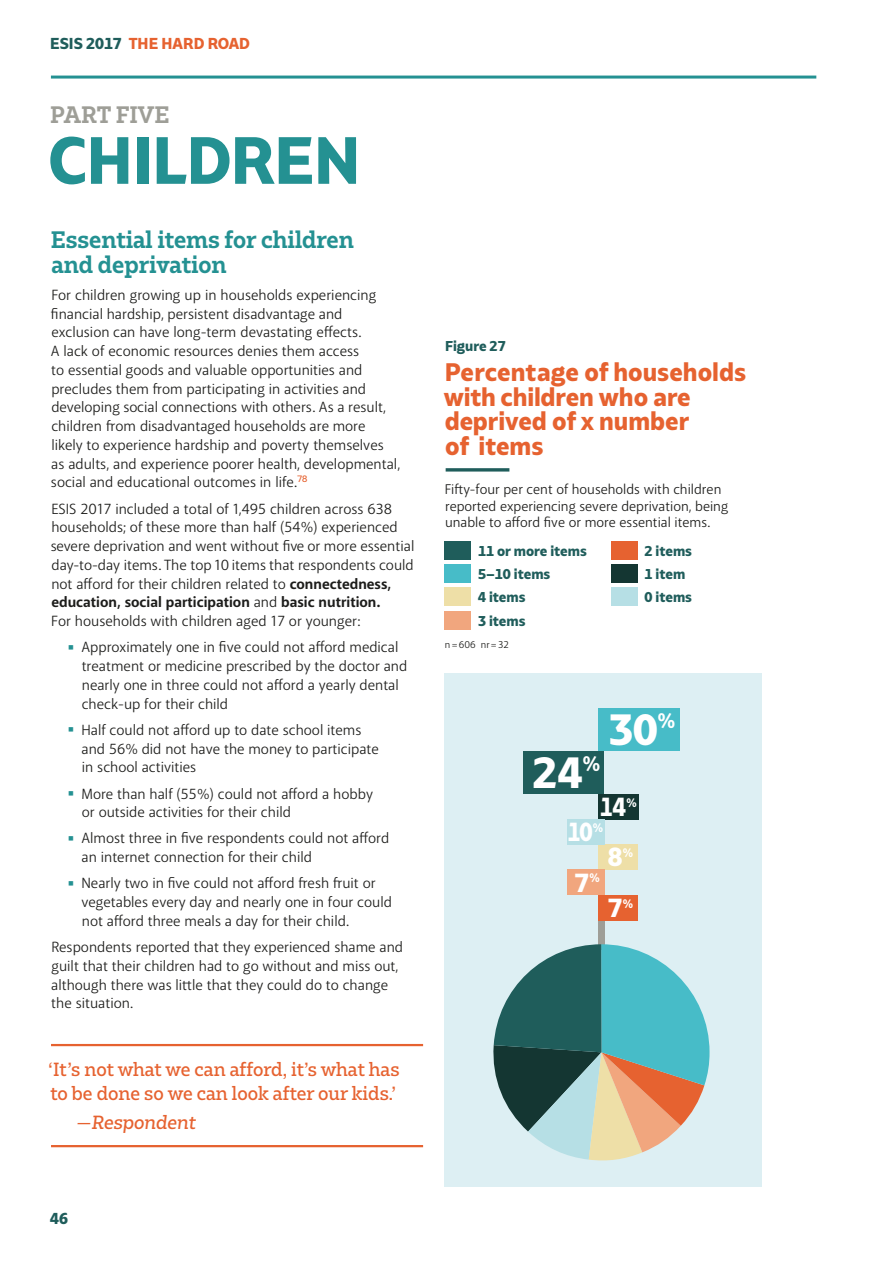
<style>
.page{position:relative;width:893px;height:1263px;background:#fff}
.page>*{position:absolute;margin:0;border:0;box-sizing:border-box;transform-origin:0 0}
.t1{font:800 63px "Bw Glenn Sans";letter-spacing:-.005em;color:#249192}
.t2{font:800 41.4px "Bw Glenn Sans";color:#fff}
.t3{font:800 24.75px/25.2px "Bw Glenn Sans";color:#fff;scale:.85 1}
.t4{font:800 24.75px/50.7px "Bw Glenn Sans";color:#fff}
.t5{font:800 24px/24.8px "Bw Glenn Sans";color:#e66230}
.t6{font:700 22.5px/24.8px "Bw Glenn Slab";color:#249192}
.t7{font:700 22.5px "Bw Glenn Slab";color:#9e9e97}
.t8{font:500 18px/24px "Bw Glenn Slab";color:#e66230}
.t9{font:italic 500 18px "Bw Glenn Slab";color:#e66230}
.t10{font:15px/18.8px "Others";color:#1d1d1b}
.t11{font:800 15px "Bw Glenn Sans";color:#e66230}
.t12{font:800 15px "Bw Glenn Sans";color:#1f5d5b}
.t13{font:14.25px/16.5px "Others";color:#1d1d1b}
.t14{font:800 13.5px "Bw Glenn Sans";color:#1f5d5b}
.t15{font:10.2px "Others";color:#1d1d1b}
.s1{color:#1f5d5b}
.s2{font-weight:700}
.s3{font-size:10.5px;color:#249192}
.s4{font-size:15.3px}
</style>
<div class="page">
<div style="left:444px;top:673px;width:317px;height:513px;background:#ddeff3"></div>
<hr style="left:51px;top:76px;width:765px;height:3px;background:#249192">
<hr style="left:51px;top:1044px;width:372px;height:2px;background:#e66230">
<hr style="left:51px;top:1145px;width:372px;height:2px;background:#e66230">
<div style="left:598px;top:914px;width:6px;height:36px;background:#9e9e97"></div>
<div style="left:598px;top:708px;width:81px;height:43px;background:#47bcc8"></div>
<div style="left:523px;top:751px;width:81px;height:43px;background:#1f5d5b"></div>
<div style="left:598px;top:794px;width:40px;height:25px;background:#143632"></div>
<div style="left:598px;top:844px;width:40px;height:26px;background:#eedfa7"></div>
<div style="left:598px;top:895px;width:40px;height:25px;background:#e66230"></div>
<div style="left:567px;top:819px;width:37px;height:25px;background:#b6dfe5"></div>
<div style="left:567px;top:870px;width:37px;height:25px;background:#f1a67e"></div>
<svg style="left:493px;top:944px;width:217px;height:217px"></svg>
<svg style="left:446px;top:468px;width:63px;height:4px"></svg>
<div style="left:445px;top:541px;width:26px;height:18px;background:#1f5d5b"></div>
<div style="left:611px;top:541px;width:27px;height:18px;background:#e66230"></div>
<div style="left:445px;top:564px;width:26px;height:19px;background:#47bcc8"></div>
<div style="left:611px;top:564px;width:27px;height:19px;background:#143632"></div>
<div style="left:445px;top:588px;width:26px;height:18px;background:#eedfa7"></div>
<div style="left:611px;top:588px;width:27px;height:18px;background:#b6dfe5"></div>
<div style="left:445px;top:611px;width:26px;height:18px;background:#f1a67e"></div>
<p class="t11" style="left:50px;top:34px;width:201px"><span class="s1">ESIS 2017</span> THE HARD ROAD</p>
<h3 class="t7" style="left:50px;top:100px;width:121px">PART FIVE</h3>
<h1 class="t1" style="left:48px;top:121px;width:314px">CHILDREN</h1>
<h3 class="t6" style="left:51px;top:227px;width:304px">Essential items for children and deprivation</h3>
<p class="t10" style="left:51px;top:286px;width:351px">For children growing up in households experiencing financial hardship, persistent disadvantage and exclusion can have long-term devastating effects.<br>A lack of economic resources denies them access<br>to essential goods and valuable opportunities and precludes them from participating in activities and developing social connections with others. As a result, children from disadvantaged households are more<br>likely to experience hardship and poverty themselves<br>as adults, and experience poorer health, developmental, social and educational outcomes in life.<sup>78</sup></p>
<p class="t10" style="left:51px;top:499px;width:365px">ESIS 2017 included a total of 1,495 children across 638 households; of these more than half (54%) experienced severe deprivation and went without five or more essential day-to-day items. The top 10 items that respondents could not afford for their children related to <span class="s2">connectedness, education, social participation</span> and <span class="s2">basic nutrition.<br></span>For households with children aged 17 or younger:</p>
<p class="t10" style="left:82px;top:638px;width:327px;text-indent:-14px"><span class="s3">■</span> Approximately one in five could not afford medical treatment or medicine prescribed by the doctor and nearly one in three could not afford a yearly dental check-up for their child</p>
<p class="t10" style="left:82px;top:720px;width:299px;text-indent:-13px"><span class="s3">■</span> Half could not afford up to date school items and 56% did not have the money to participate in school activities</p>
<p class="t10" style="left:82px;top:784px;width:293px;text-indent:-14px"><span class="s3">■</span> More than half (55%) could not afford a hobby or outside activities for their child</p>
<p class="t10" style="left:82px;top:829px;width:309px;text-indent:-13px"><span class="s3">■</span> Almost three in five respondents could not afford an internet connection for their child</p>
<p class="t10" style="left:81px;top:874px;width:312px;text-indent:-13px"><span class="s3">■</span> Nearly two in five could not afford fresh fruit or vegetables every day and nearly one in four could not afford three meals a day for their child.</p>
<p class="t10" style="left:51px;top:938px;width:353px">Respondents reported that they experienced shame and guilt that their children had to go without and miss out, although there was little that they could do to change the situation.</p>
<p class="t8" style="left:49px;top:1057px;width:352px">‘It’s not what we can afford, it’s what has to be done so we can look after our kids.’</p>
<p class="t9" style="left:77px;top:1110px;width:121px"><span class="s4">—</span>Respondent</p>
<p class="t14" style="left:445px;top:337px;width:62px">Figure 27</p>
<h3 class="t5" style="left:444px;top:359px;width:304px">Percentage of households with children who are deprived of x number<br>of items</h3>
<p class="t13" style="left:445px;top:481px;width:285px">Fifty-four per cent of households with children reported experiencing severe deprivation, being unable to afford five or more essential items.</p>
<p class="t14" style="left:478px;top:542px;width:110px">11 or more items</p>
<p class="t14" style="left:645px;top:542px;width:49px">2 items</p>
<p class="t14" style="left:478px;top:566px;width:74px">5–10 items</p>
<p class="t14" style="left:645px;top:566px;width:42px">1 item</p>
<p class="t14" style="left:478px;top:589px;width:49px">4 items</p>
<p class="t14" style="left:645px;top:589px;width:49px">0 items</p>
<p class="t14" style="left:478px;top:612px;width:49px">3 items</p>
<p class="t15" style="left:445px;top:639px;width:65px">n = 606 nr = 32</p>
<h2 class="t2" style="left:532px;top:747px;width:70px">24<sup>%</sup></h2>
<h2 class="t2" style="left:609px;top:704px;width:69px">30<sup>%</sup></h2>
<h3 class="t3" style="left:568px;top:794px;width:83px;text-indent:32px">14<sup>%<br></sup>10<sup>%</sup></h3>
<h3 class="t4" style="left:608px;top:831px;width:27px">8<sup>%<br></sup>7<sup>%</sup></h3>
<h3 class="t4" style="left:574px;top:857px;width:27px">7<sup>%</sup></h3>
<p class="t12" style="left:50px;top:1209px;width:19px">46</p>
</div>
